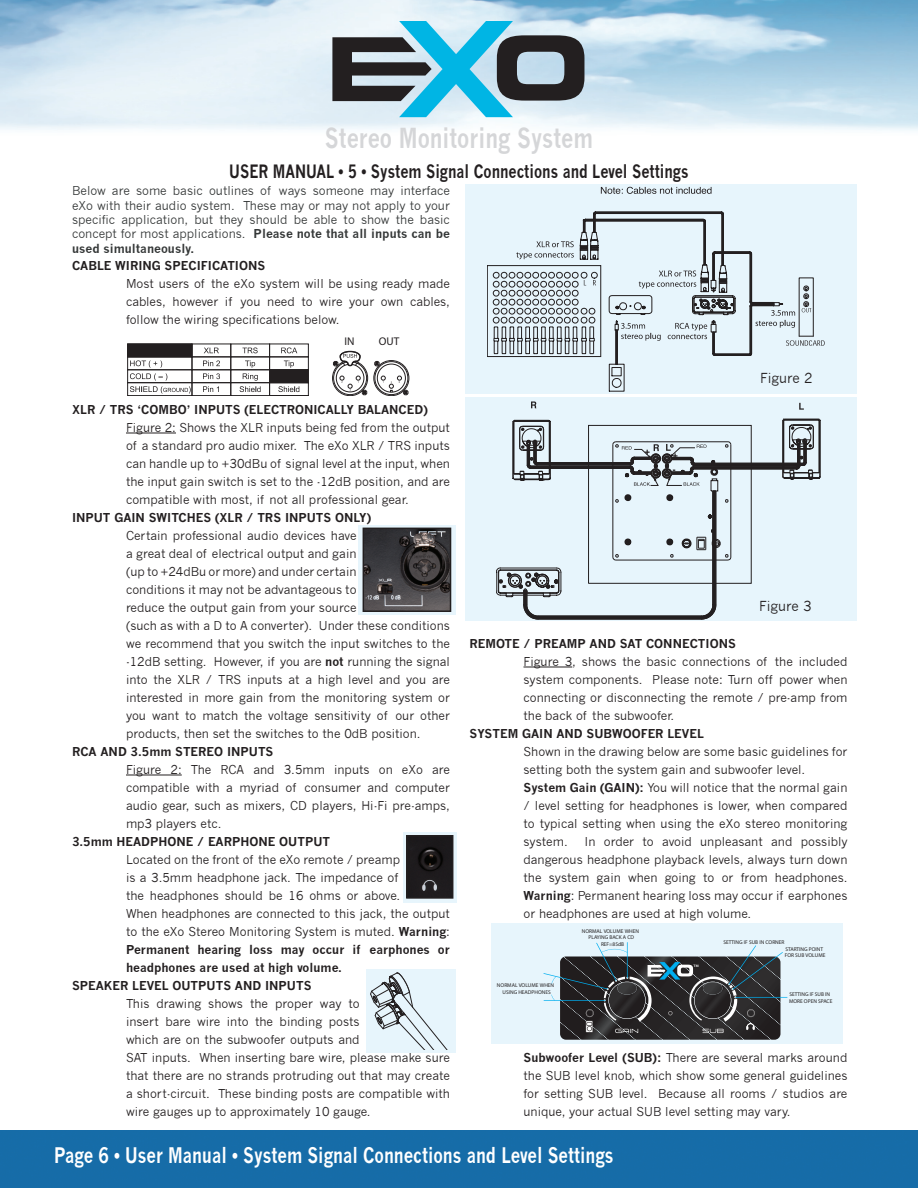
<style>
.page{position:relative;width:918px;height:1188px;background:#fff}
.page>*{position:absolute;margin:0;border:0;box-sizing:border-box;transform-origin:0 0}
.t1{font:700 27px "News Gothic";color:#d5d6d8;scale:.79 1}
.t2{font:700 21px "News Gothic";color:#fff;scale:.79 1}
.t3{font:700 18px "News Gothic";color:#231f20;scale:.79 1}
.t4{font:13.5px "News Gothic";color:#231f20}
.t5{font:12px/18px "News Gothic";color:#231f20;text-align:justify}
.t6{font:700 12px "News Gothic";color:#231f20}
.t7{font:12px/14.4px "News Gothic";color:#343737;text-align:justify}
.t8{font:11.25px "Myriad";color:#231f20}
.t9{font:800 5.4px/6.6px "Bliss";color:#231f20}
.s1{font-weight:700}
</style>
<div class="page">
<img style="left:0;top:0;width:918px;height:131px">
<div style="left:0;top:1131px;width:918px;height:57px;background:#166ca8"></div>
<svg style="left:332px;top:21px;width:252px;height:96px;background:#739eac"></svg>
<svg style="left:358px;top:525px;width:98px;height:90px"></svg>
<div style="left:492px;top:924px;width:351px;height:120px;background:#e7f5fc"></div>
<div style="left:465px;top:184px;width:391px;height:210px;background:#e7f5fc"></div>
<div style="left:465px;top:398px;width:391px;height:223px;background:#e7f5fc"></div>
<div style="left:403px;top:832px;width:54px;height:71px;background:#e7f5fc"></div>
<div style="left:366px;top:969px;width:90px;height:84px;background:#e7f5fc"></div>
<hr style="left:126px;top:433px;width:50px;height:1px;background:#231f20">
<hr style="left:126px;top:775px;width:56px;height:1px;background:#231f20">
<hr style="left:524px;top:667px;width:48px;height:1px;background:#231f20">
<img style="left:560px;top:1033px;width:138px;height:7px">
<svg style="left:544px;top:942px;width:243px;height:91px"></svg>
<svg style="left:601px;top:187px;width:111px;height:7px"></svg>
<svg style="left:487px;top:212px;width:338px;height:179px"></svg>
<svg style="left:799px;top:403px;width:5px;height:7px"></svg>
<svg style="left:531px;top:402px;width:5px;height:6px"></svg>
<svg style="left:496px;top:418px;width:324px;height:201px"></svg>
<div style="left:527px;top:444px;width:3px;height:21px;border:1px solid #231f20"></div>
<div style="left:127px;top:357px;width:65px;height:13px;border:1px solid #231f20"></div>
<div style="left:127px;top:369px;width:65px;height:14px;border:1px solid #231f20"></div>
<div style="left:127px;top:382px;width:65px;height:14px;border:1px solid #231f20"></div>
<div style="left:192px;top:344px;width:39px;height:13px;border:1px solid #231f20"></div>
<div style="left:192px;top:369px;width:39px;height:14px;border:1px solid #231f20"></div>
<div style="left:192px;top:382px;width:39px;height:14px;border:1px solid #231f20"></div>
<div style="left:269px;top:344px;width:40px;height:13px;border:1px solid #231f20"></div>
<div style="left:269px;top:382px;width:40px;height:14px;border:1px solid #231f20"></div>
<div style="left:230px;top:344px;width:40px;height:13px;border:1px solid #231f20"></div>
<div style="left:230px;top:357px;width:40px;height:13px;border:1px solid #231f20"></div>
<div style="left:230px;top:369px;width:40px;height:14px;border:1px solid #231f20"></div>
<div style="left:230px;top:382px;width:40px;height:14px;border:1px solid #231f20"></div>
<div style="left:128px;top:344px;width:64px;height:13px;background:#231f20"></div>
<div style="left:270px;top:370px;width:38px;height:13px;background:#231f20"></div>
<div style="left:269px;top:369px;width:40px;height:14px;border:1px solid #231f20"></div>
<svg style="left:204px;top:348px;width:15px;height:5px"></svg>
<svg style="left:242px;top:348px;width:16px;height:5px"></svg>
<svg style="left:281px;top:348px;width:16px;height:5px"></svg>
<svg style="left:130px;top:360px;width:61px;height:34px"></svg>
<svg style="left:203px;top:361px;width:17px;height:5px"></svg>
<svg style="left:203px;top:373px;width:17px;height:6px"></svg>
<svg style="left:203px;top:386px;width:16px;height:6px"></svg>
<svg style="left:240px;top:361px;width:21px;height:31px"></svg>
<svg style="left:284px;top:361px;width:10px;height:7px"></svg>
<svg style="left:278px;top:386px;width:21px;height:6px"></svg>
<div style="left:374px;top:360px;width:35px;height:36px;border:1px solid #231f20;border-radius:50%"></div>
<div style="left:375px;top:361px;width:33px;height:34px;border:1px solid #231f20;border-radius:50%"></div>
<div style="left:377px;top:364px;width:29px;height:28px;border:1px solid #231f20;border-radius:50%"></div>
<svg style="left:374px;top:361px;width:6px;height:5px"></svg>
<svg style="left:381px;top:376px;width:28px;height:19px"></svg>
<div style="left:332px;top:360px;width:36px;height:36px;border:1px solid #231f20;border-radius:50%"></div>
<div style="left:333px;top:361px;width:34px;height:34px;border:1px solid #231f20;border-radius:50%"></div>
<div style="left:336px;top:364px;width:28px;height:28px;border:1px solid #231f20;border-radius:50%"></div>
<svg style="left:340px;top:376px;width:28px;height:19px"></svg>
<svg style="left:333px;top:350px;width:28px;height:17px"></svg>
<svg style="left:370px;top:973px;width:77px;height:76px"></svg>
<img style="left:366px;top:531px;width:82px;height:78px">
<div style="left:363px;top:528px;width:88px;height:84px;border:2px solid #231f20"></div>
<img style="left:409px;top:838px;width:41px;height:58px">
<div style="left:406px;top:835px;width:47px;height:64px;border:2px solid #231f20"></div>
<h1 class="t1" style="left:325px;top:121px;width:341px">Stereo Monitoring System</h1>
<h3 class="t3" style="left:229px;top:160px;width:583px">USER MANUAL • 5 • System Signal Connections and Level Settings</h3>
<p class="t7" style="left:72px;top:184px;width:379px">Below are some basic outlines of ways someone may interface eXo with their audio system. These may or may not apply to your specific application, but they should be able to show the basic concept for most applications. <span class="s1">Please note that all inputs can be used simultaneously.</span></p>
<p class="t6" style="left:72px;top:258px;width:195px">CABLE WIRING SPECIFICATIONS</p>
<p class="t5" style="left:126px;top:275px;width:325px">Most users of the eXo system will be using ready made cables, however if you need to wire your own cables, follow the wiring specifications below.</p>
<p class="t8" style="left:345px;top:335px;width:12px">IN</p>
<p class="t8" style="left:379px;top:335px;width:22px">OUT</p>
<p class="t6" style="left:72px;top:402px;width:357px">XLR / TRS ‘COMBO’ INPUTS (ELECTRONICALLY BALANCED)</p>
<p class="t5" style="left:126px;top:419px;width:326px">Figure 2: Shows the XLR inputs being fed from the output of a standard pro audio mixer. The eXo XLR / TRS inputs can handle up to +30dBu of signal level at the input, when the input gain switch is set to the -12dB position, and are compatible with most, if not all professional gear.</p>
<p class="t6" style="left:72px;top:510px;width:301px">INPUT GAIN SWITCHES (XLR / TRS INPUTS ONLY)</p>
<p class="t5" style="left:126px;top:527px;width:325px;text-align:left">Certain professional audio devices have<br>a great deal of electrical output and gain<br>(up to +24dBu or more) and under certain<br>conditions it may not be advantageous to<br>reduce the output gain from your source<br>(such as with a D to A converter). Under these conditions we recommend that you switch the input switches to the -12dB setting. However, if you are <span class="s1">not</span> running the signal into the XLR / TRS inputs at a high level and you are interested in more gain from the monitoring system or you want to match the voltage sensitivity of our other products, then set the switches to the 0dB position.</p>
<p class="t6" style="left:72px;top:744px;width:203px">RCA AND 3.5mm STEREO INPUTS</p>
<p class="t5" style="left:126px;top:761px;width:326px">Figure 2: The RCA and 3.5mm inputs on eXo are compatible with a myriad of consumer and computer audio gear, such as mixers, CD players, Hi-Fi pre-amps, mp3 players etc.</p>
<p class="t6" style="left:72px;top:834px;width:260px">3.5mm HEADPHONE / EARPHONE OUTPUT</p>
<p class="t5" style="left:126px;top:851px;width:276px">Located on the front of the eXo remote / preamp</p>
<p class="t5" style="left:126px;top:869px;width:274px">is a 3.5mm headphone jack. The impedance of</p>
<p class="t5" style="left:126px;top:887px;width:276px">the headphones should be 16 ohms or above.</p>
<p class="t5" style="left:126px;top:905px;width:325px">When headphones are connected to this jack, the output</p>
<p class="t5" style="left:126px;top:923px;width:326px">to the eXo Stereo Monitoring System is muted. <span class="s1">Warning</span>:</p>
<p class="t6" style="left:126px;top:942px;width:325px">Permanent hearing loss may occur if earphones or</p>
<p class="t6" style="left:126px;top:960px;width:217px">headphones are used at high volume.</p>
<p class="t6" style="left:72px;top:978px;width:241px">SPEAKER LEVEL OUTPUTS AND INPUTS</p>
<p class="t5" style="left:126px;top:995px;width:326px;text-align:left">This drawing shows the proper way to<br>insert bare wire into the binding posts<br>which are on the subwoofer outputs and<br>SAT inputs. When inserting bare wire, please make sure that there are no strands protruding out that may create a short-circuit. These binding posts are compatible with wire gauges up to approximately 10 gauge.</p>
<p class="t4" style="left:760px;top:371px;width:54px">Figure 2</p>
<p class="t4" style="left:759px;top:599px;width:54px">Figure 3</p>
<p class="t6" style="left:470px;top:636px;width:268px">REMOTE / PREAMP AND SAT CONNECTIONS</p>
<p class="t5" style="left:524px;top:653px;width:325px">Figure 3, shows the basic connections of the included system components. Please note: Turn off power when connecting or disconnecting the remote / pre-amp from the back of the subwoofer.</p>
<p class="t6" style="left:470px;top:726px;width:236px">SYSTEM GAIN AND SUBWOOFER LEVEL</p>
<p class="t5" style="left:524px;top:743px;width:325px;text-align:left">Shown in the drawing below are some basic guidelines for setting both the system gain and subwoofer level.<br><span class="s1">System Gain (GAIN):</span> You will notice that the normal gain / level setting for headphones is lower, when compared to typical setting when using the eXo stereo monitoring system.</p>
<p class="t5" style="left:524px;top:833px;width:325px;text-indent:61px">In order to avoid unpleasant and possibly dangerous headphone playback levels, always turn down the system gain when going to or from headphones.<br><span class="s1">Warning</span>: Permanent hearing loss may occur if earphones or headphones are used at high volume.</p>
<p class="t9" style="left:497px;top:982px;width:59px;text-align:center">NORMAL VOLUME WHEN<br>USING HEADPHONES</p>
<p class="t9" style="left:582px;top:928px;width:59px">NORMAL VOLUME WHEN</p>
<p class="t9" style="left:589px;top:934px;width:47px">PLAYING BACK A CD</p>
<p class="t9" style="left:601px;top:940px;width:25px">REF=85dB</p>
<p class="t9" style="left:723px;top:939px;width:63px">SETTING IF SUB IN CORNER</p>
<p class="t9" style="left:785px;top:946px;width:42px">STARTING POINT<br>FOR SUB VOLUME</p>
<p class="t9" style="left:789px;top:991px;width:45px">SETTING IF SUB IN<br>MORE OPEN SPACE</p>
<p class="t5" style="left:524px;top:1049px;width:325px"><span class="s1">Subwoofer Level (SUB):</span> There are several marks around the SUB level knob, which show some general guidelines for setting SUB level. Because all rooms / studios are unique, your actual SUB level setting may vary.</p>
<h2 class="t2" style="left:54px;top:1143px;width:710px">Page 6 • User Manual • System Signal Connections and Level Settings</h2>
</div>
